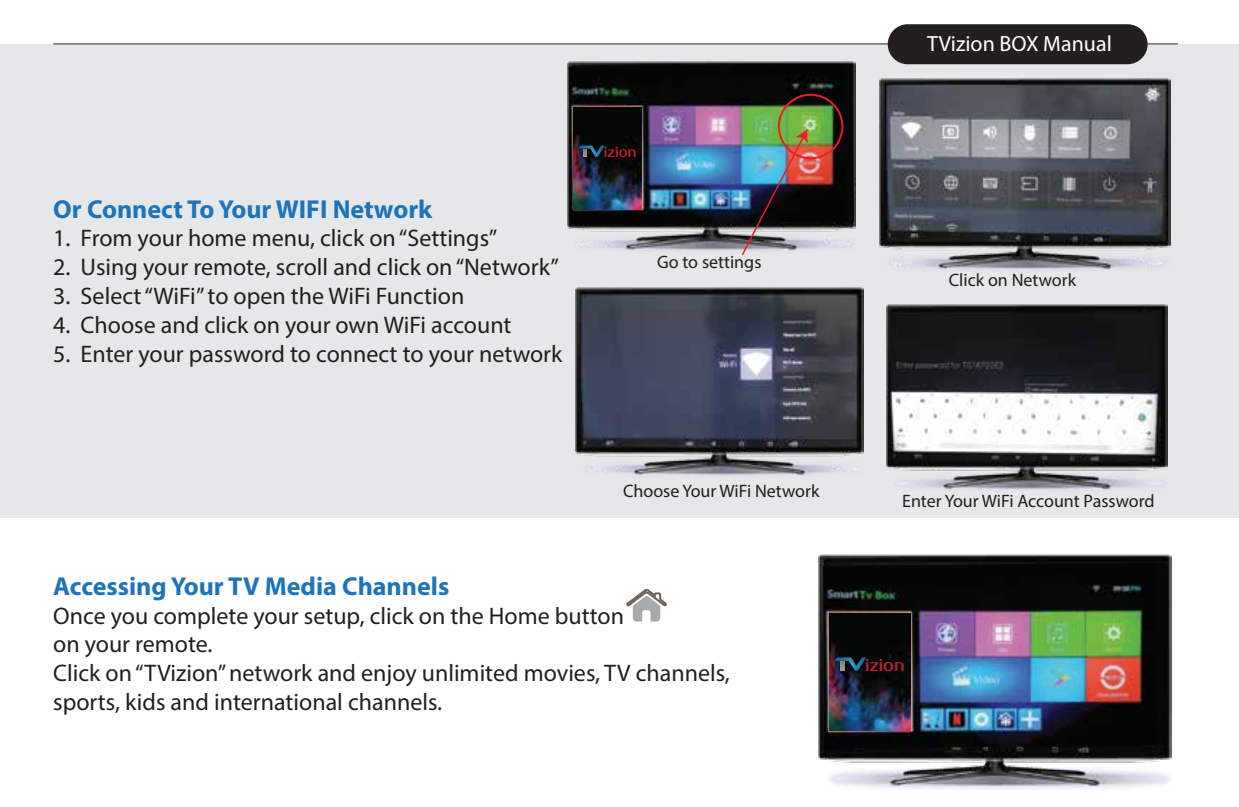
<style>
.page{position:relative;width:1239px;height:807px;background:#fff}
.page>*{position:absolute;margin:0;border:0;box-sizing:border-box;transform-origin:0 0}
.t1{font:700 26px "Myriad Pro";color:#1c75bc}
.t2{font:24px/28.8px "Myriad Pro";color:#231f20}
.t3{font:22px "Myriad Pro";color:#fff}
.t4{font:18px "Myriad Pro";color:#231f20}
.t5{font:17px "Prosto One";color:#bd202e;scale:.9 1}
.t6{font:14.8px "Prosto One";color:#bd202e;scale:.87 1}
</style>
<div class="page">
<div style="left:0;top:44px;width:1238px;height:473px;background:#e6e7e8"></div>
<img style="left:879px;top:79px;width:291px;height:191px">
<img style="left:576px;top:287px;width:287px;height:188px">
<img style="left:886px;top:304px;width:281px;height:186px">
<img style="left:818px;top:555px;width:353px;height:234px">
<img style="left:568px;top:61px;width:287px;height:190px">
<svg style="left:626px;top:589px;width:40px;height:32px"></svg>
<hr style="left:53px;top:44px;width:1124px;height:1px;background:#231f20">
<div style="left:887px;top:24px;width:260px;height:40px;background:#231f20;border-radius:20px"></div>
<img style="left:568px;top:64px;width:286px;height:160px">
<img style="left:740px;top:129px;width:68px;height:126px">
<div style="left:778px;top:94px;width:65px;height:65px;border:2px solid #ed1c29;border-radius:50%"></div>
<img style="left:574px;top:107px;width:67px;height:102px">
<svg style="left:578px;top:146px;width:26px;height:11px"></svg>
<img style="left:822px;top:562px;width:344px;height:186px">
<img style="left:829px;top:613px;width:81px;height:117px">
<svg style="left:834px;top:657px;width:32px;height:13px"></svg>
<p class="t1" style="left:53px;top:192px;width:380px">Or Connect To Your WIFI Network</p>
<p class="t2" style="left:53px;top:223px;width:445px">1. From your home menu, click on “Settings”</p>
<p class="t2" style="left:53px;top:252px;width:507px">2. Using your remote, scroll and click on “Network”</p>
<p class="t2" style="left:53px;top:281px;width:412px">3. Select “WiFi” to open the WiFi Function</p>
<p class="t2" style="left:53px;top:310px;width:460px">4. Choose and click on your own WiFi account</p>
<p class="t2" style="left:53px;top:339px;width:511px">5. Enter your password to connect to your network</p>
<p class="t6" style="left:604px;top:143px;width:39px">izion</p>
<p class="t4" style="left:657px;top:251px;width:106px">Go to settings</p>
<p class="t3" style="left:927px;top:30px;width:186px">TVizion BOX Manual</p>
<p class="t4" style="left:948px;top:269px;width:129px">Click on Network</p>
<p class="t4" style="left:623px;top:479px;width:198px">Choose Your WiFi Network</p>
<p class="t1" style="left:53px;top:569px;width:397px">Accessing Your TV Media Channels</p>
<p class="t2" style="left:53px;top:600px;width:678px">Once you complete your setup, click on the Home button<br>on your remote.<br>Click on “TVizion” network and enjoy unlimited movies, TV channels, sports, kids and international channels.</p>
<p class="t4" style="left:902px;top:489px;width:254px">Enter Your WiFi Account Password</p>
<p class="t5" style="left:865px;top:654px;width:45px">izion</p>
</div>
